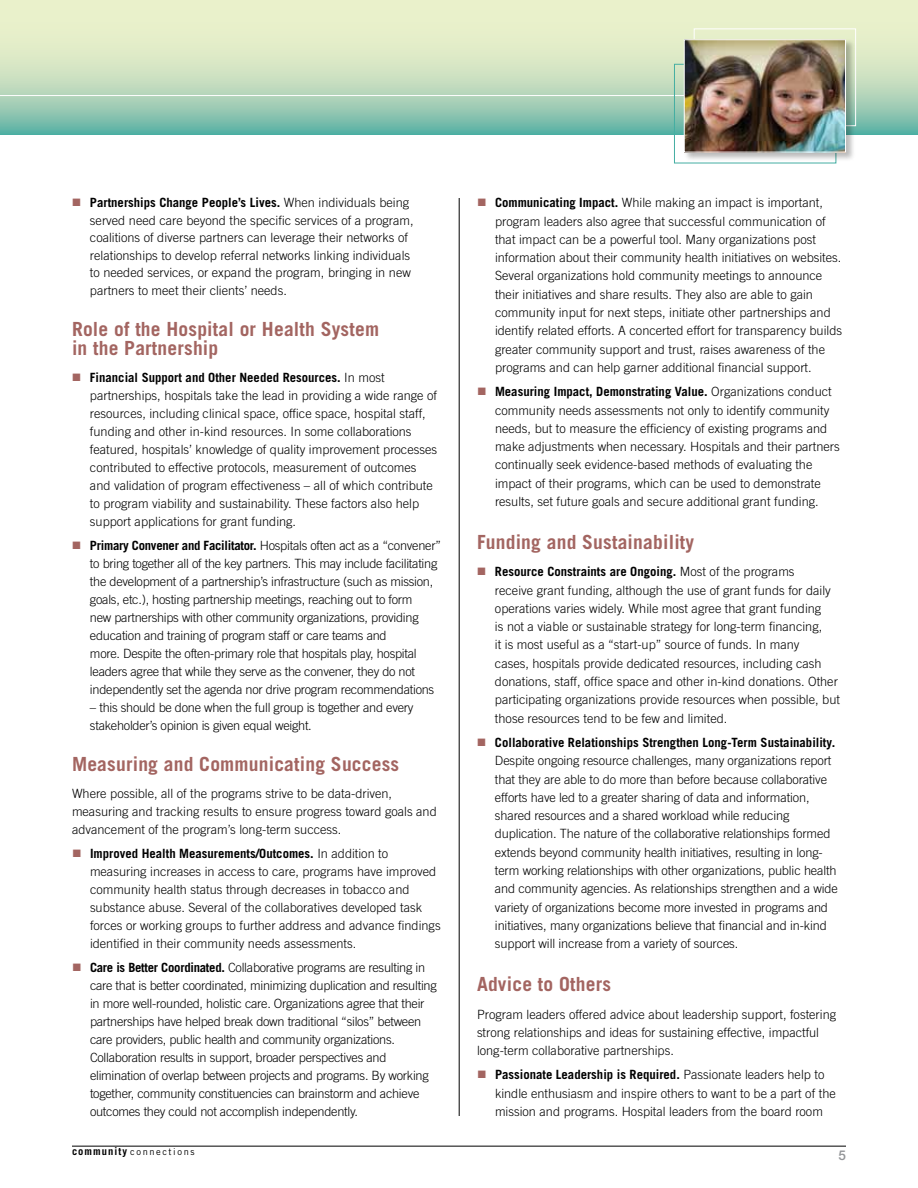
<style>
.page{position:relative;width:918px;height:1188px;background:#fff}
.page>*{position:absolute;margin:0;border:0;box-sizing:border-box;transform-origin:0 0}
.t1{font:700 19.5px/19.5px "Trade Gothic LT Std";letter-spacing:.01em;color:#a36561}
.t2{font:500 13.5px "Helvetica Neue LT Std";color:#939598}
.t3{font:300 12.75px/18.3px "Trade Gothic LT Std";color:#000}
.t4{font:300 12.75px/18px "Trade Gothic LT Std";letter-spacing:-.02em;color:#000}
.t5{font:700 12.75px "Trade Gothic LT Std";color:#000}
.t6{font:9.3px "Trade Gothic LT Std";letter-spacing:.17em;color:#000}
.s1{font-weight:700}
.s2{font-weight:700;font-size:10.5px}
</style>
<div class="page">
<svg style="left:0;top:0;width:918px;height:135px;background:#c5dfc0"></svg>
<hr style="left:0;top:95px;width:845px;height:1px;background:#fff">
<hr style="left:72px;top:1146px;width:774px;height:1px;background:#000">
<hr style="left:459px;top:198px;width:1px;height:918px;background:#000">
<div style="left:694px;top:28px;width:162px;height:98px;border:1px solid #fff"></div>
<div style="left:674px;top:64px;width:162px;height:99px;border:1px solid #44aea2"></div>
<div style="left:683px;top:39px;width:173px;height:123px;background:#000;opacity:.27"></div>
<img style="left:686px;top:41px;width:158px;height:109px">
<div style="left:684px;top:39px;width:162px;height:113px;border:1px solid #fff"></div>
<p class="t3" style="left:90px;top:194px;width:325px;line-height:17.5px"><span class="s1">Partnerships Change People’s Lives.</span> When individuals being served need care beyond the specific services of a program, coalitions of diverse partners can leverage their networks of relationships to develop referral networks linking individuals to needed services, or expand the program, bringing in new partners to meet their clients’ needs.</p>
<h1 class="t1" style="left:72px;top:319px;width:309px">Role of the Hospital or Health System in the Partnership</h1>
<p class="t3" style="left:90px;top:368px;width:349px"><span class="s1">Financial Support and Other Needed Resources.</span> In most partnerships, hospitals take the lead in providing a wide range of resources, including clinical space, office space, hospital staff, funding and other in-kind resources. In some collaborations featured, hospitals’ knowledge of quality improvement processes contributed to effective protocols, measurement of outcomes and validation of program effectiveness – all of which contribute to program viability and sustainability. These factors also help support applications for grant funding.</p>
<p class="t4" style="left:90px;top:536px;width:353px"><span class="s1">Primary Convener and Facilitator.</span> Hospitals often act as a “convener” to bring together all of the key partners. This may include facilitating the development of a partnership’s infrastructure (such as mission, goals, etc.), hosting partnership meetings, reaching out to form<br>new partnerships with other community organizations, providing education and training of program staff or care teams and<br>more. Despite the often-primary role that hospitals play, hospital leaders agree that while they serve as the convener, they do not independently set the agenda nor drive program recommendations</p>
<p class="t4" style="left:90px;top:699px;width:325px">– this should be done when the full group is together and every stakeholder’s opinion is given equal weight.</p>
<h1 class="t1" style="left:72px;top:754px;width:329px">Measuring and Communicating Success</h1>
<p class="t3" style="left:72px;top:784px;width:366px">Where possible, all of the programs strive to be data-driven, measuring and tracking results to ensure progress toward goals and advancement of the program’s long-term success.</p>
<p class="t3" style="left:90px;top:844px;width:352px"><span class="s1">Improved Health Measurements/Outcomes.</span> In addition to measuring increases in access to care, programs have improved community health status through decreases in tobacco and substance abuse. Several of the collaboratives developed task forces or working groups to further address and advance findings identified in their community needs assessments.</p>
<p class="t4" style="left:90px;top:958px;width:348px"><span class="s1">Care is Better Coordinated.</span> Collaborative programs are resulting in care that is better coordinated, minimizing duplication and resulting in more well-rounded, holistic care. Organizations agree that their partnerships have helped break down traditional “silos” between care providers, public health and community organizations.<br>Collaboration results in support, broader perspectives and elimination of overlap between projects and programs. By working together, community constituencies can brainstorm and achieve outcomes they could not accomplish independently.</p>
<p class="t3" style="left:495px;top:193px;width:349px"><span class="s1">Communicating Impact.</span> While making an impact is important, program leaders also agree that successful communication of that impact can be a powerful tool. Many organizations post information about their community health initiatives on websites.<br>Several organizations hold community meetings to announce their initiatives and share results. They also are able to gain community input for next steps, initiate other partnerships and identify related efforts. A concerted effort for transparency builds greater community support and trust, raises awareness of the programs and can help garner additional financial support.</p>
<p class="t3" style="left:495px;top:382px;width:346px"><span class="s1">Measuring Impact, Demonstrating Value.</span> Organizations conduct community needs assessments not only to identify community needs, but to measure the efficiency of existing programs and make adjustments when necessary. Hospitals and their partners continually seek evidence-based methods of evaluating the impact of their programs, which can be used to demonstrate results, set future goals and secure additional grant funding.</p>
<h1 class="t1" style="left:477px;top:532px;width:219px">Funding and Sustainability</h1>
<p class="t3" style="left:495px;top:562px;width:346px"><span class="s1">Resource Constraints are Ongoing.</span> Most of the programs<br>receive grant funding, although the use of grant funds for daily operations varies widely. While most agree that grant funding<br>is not a viable or sustainable strategy for long-term financing,<br>it is most useful as a “start-up” source of funds. In many<br>cases, hospitals provide dedicated resources, including cash donations, staff, office space and other in-kind donations. Other participating organizations provide resources when possible, but those resources tend to be few and limited.</p>
<p class="t5" style="left:495px;top:735px;width:342px">Collaborative Relationships Strengthen Long-Term Sustainability.</p>
<p class="t3" style="left:495px;top:751px;width:344px">Despite ongoing resource challenges, many organizations report that they are able to do more than before because collaborative efforts have led to a greater sharing of data and information, shared resources and a shared workload while reducing duplication. The nature of the collaborative relationships formed extends beyond community health initiatives, resulting in long&shy;term working relationships with other organizations, public health and community agencies. As relationships strengthen and a wide variety of organizations become more invested in programs and initiatives, many organizations believe that financial and in-kind support will increase from a variety of sources.</p>
<h1 class="t1" style="left:477px;top:974px;width:136px">Advice to Others</h1>
<p class="t3" style="left:477px;top:1005px;width:361px">Program leaders offered advice about leadership support, fostering strong relationships and ideas for sustaining effective, impactful long-term collaborative partnerships.</p>
<p class="t3" style="left:495px;top:1066px;width:342px"><span class="s1">Passionate Leadership is Required.</span> Passionate leaders help to kindle enthusiasm and inspire others to want to be a part of the mission and programs. Hospital leaders from the board room</p>
<p class="t6" style="left:72px;top:1146px;width:124px"><span class="s2">community</span> connections</p>
<p class="t2" style="left:838px;top:1147px;width:9px">5</p>
</div>
